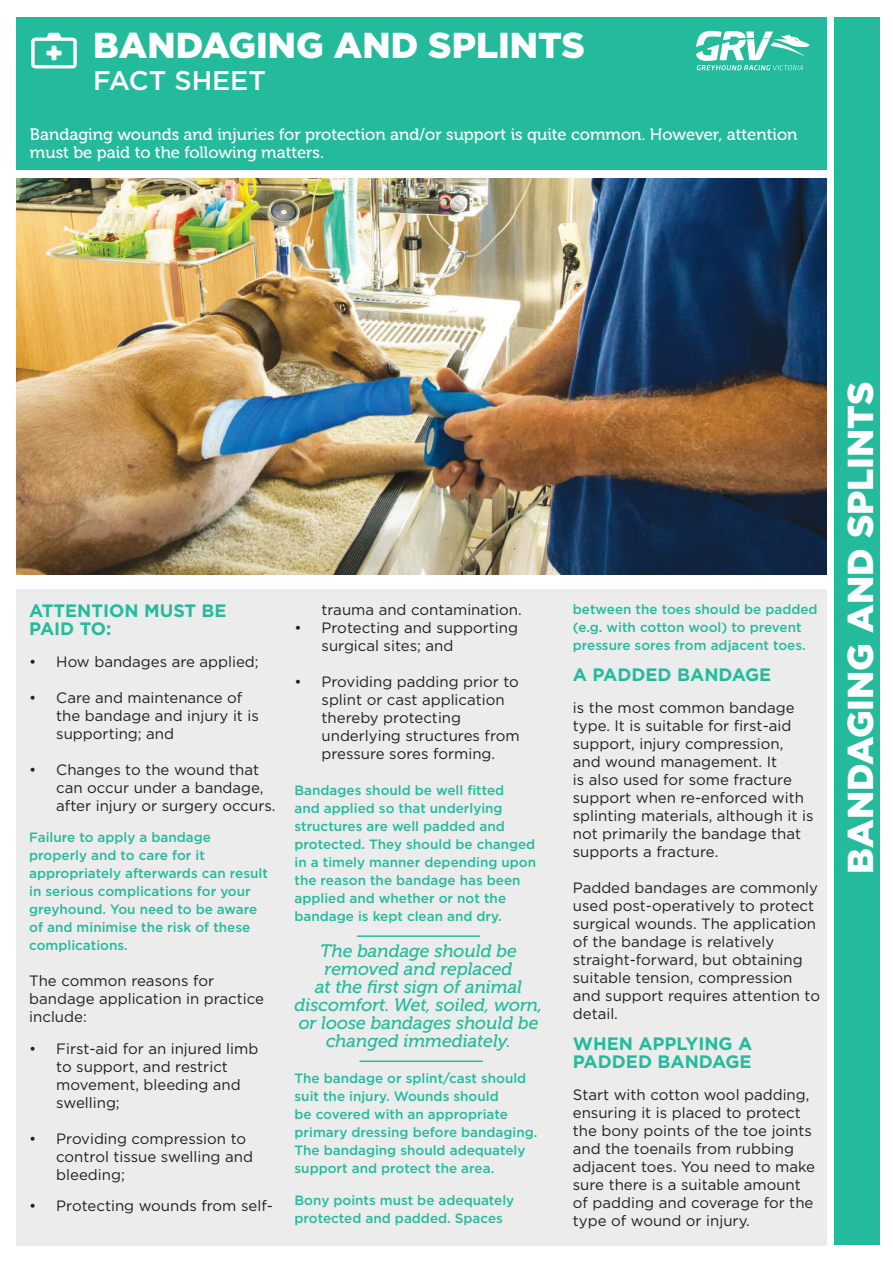
<style>
.page{position:relative;width:893px;height:1263px;background:#fff}
.page>*{position:absolute;margin:0;border:0;box-sizing:border-box;transform-origin:0 0}
.Main_Heading{font:900 36px "Gotham";color:#fff}
.Main_Heading-2{font:500 27px "Gotham";color:#fff}
.Body_text_copy{font:italic 18px/18px "Museo 500";color:#24bb9d;text-align:center}
.Body_text_copy-2{font:700 18px/18px "Gotham";color:#24bb9d}
.Sub_headings{font:700 18px/18px "Gotham";color:#24bb9d}
.Quotes_and_details{font:16.5px/18px "Museo 500";color:#fff}
.Body_text_copy-3{font:15px/18px "Gotham";color:#231f20}
.Body_text_copy-4{font:500 13.5px/18px "Gotham";color:#24bb9d}
</style>
<div class="page">
<div style="left:16px;top:589px;width:810px;height:656px;background:#ececec"></div>
<div style="left:16px;top:17px;width:810px;height:153px;background:#24bb9d"></div>
<div style="left:834px;top:17px;width:45px;height:1228px;background:#24bb9d"></div>
<img style="left:16px;top:178px;width:810px;height:396px">
<svg style="left:696px;top:31px;width:114px;height:39px"></svg>
<svg style="left:31px;top:33px;width:46px;height:36px"></svg>
<hr style="left:357px;top:935px;width:123px;height:2px;background:#24bb9d">
<hr style="left:360px;top:1060px;width:123px;height:2px;background:#24bb9d">
<p class="Main_Heading" style="left:93px;top:21px;width:493px">BANDAGING AND SPLINTS</p>
<p class="Main_Heading-2" style="left:93px;top:62px;width:174px">FACT SHEET</p>
<p class="Quotes_and_details" style="left:30px;top:125px;width:769px">Bandaging wounds and injuries for protection and/or support is quite common. However, attention must be paid to the following matters.</p>
<p class="Sub_headings" style="left:29px;top:602px;width:199px">ATTENTION MUST BE<br>PAID TO:</p>
<p class="Body_text_copy-3" style="left:29px;top:652px;width:231px">• How bandages are applied;</p>
<p class="Body_text_copy-3" style="left:56px;top:688px;width:204px;text-indent:-27px">• Care and maintenance of the bandage and injury it is supporting; and</p>
<p class="Body_text_copy-3" style="left:56px;top:760px;width:221px;text-indent:-27px">• Changes to the wound that can occur under a bandage, after injury or surgery occurs.</p>
<p class="Body_text_copy-4" style="left:29px;top:828px;width:240px">Failure to apply a bandage properly and to care for it appropriately afterwards can result in serious complications for your greyhound. You need to be aware of and minimise the risk of these complications.</p>
<p class="Body_text_copy-3" style="left:29px;top:972px;width:236px">The common reasons for bandage application in practice include:</p>
<p class="Body_text_copy-3" style="left:56px;top:1039px;width:204px;text-indent:-27px">• First-aid for an injured limb to support, and restrict movement, bleeding and swelling;</p>
<p class="Body_text_copy-3" style="left:56px;top:1129px;width:198px;text-indent:-27px">• Providing compression to control tissue swelling and bleeding;</p>
<p class="Body_text_copy-3" style="left:29px;top:1197px;width:245px">• Protecting wounds from self-</p>
<p class="Body_text_copy-3" style="left:322px;top:600px;width:202px">trauma and contamination.</p>
<p class="Body_text_copy-3" style="left:322px;top:618px;width:198px;text-indent:-27px">• Protecting and supporting surgical sites; and</p>
<p class="Body_text_copy-3" style="left:322px;top:672px;width:200px;text-indent:-27px">• Providing padding prior to splint or cast application thereby protecting underlying structures from pressure sores forming.</p>
<p class="Body_text_copy-4" style="left:295px;top:781px;width:243px">Bandages should be well fitted<br>and applied so that underlying structures are well padded and protected. They should be changed in a timely manner depending upon the reason the bandage has been applied and whether or not the bandage is kept clean and dry.</p>
<p class="Body_text_copy" style="left:295px;top:942px;width:250px">The bandage should be removed and replaced<br>at the first sign of animal discomfort. Wet, soiled, worn, or loose bandages should be changed immediately.</p>
<p class="Body_text_copy-4" style="left:295px;top:1069px;width:244px">The bandage or splint/cast should suit the injury. Wounds should<br>be covered with an appropriate primary dressing before bandaging.<br>The bandaging should adequately support and protect the area.</p>
<p class="Body_text_copy-4" style="left:295px;top:1190px;width:221px">Bony points must be adequately protected and padded. Spaces</p>
<p class="Body_text_copy-4" style="left:573px;top:600px;width:246px">between the toes should be padded (e.g. with cotton wool) to prevent pressure sores from adjacent toes.</p>
<p class="Body_text_copy-2" style="left:573px;top:666px;width:200px">A PADDED BANDAGE</p>
<p class="Body_text_copy-3" style="left:573px;top:698px;width:242px">is the most common bandage type. It is suitable for first-aid support, injury compression, and wound management. It<br>is also used for some fracture support when re-enforced with splinting materials, although it is not primarily the bandage that supports a fracture.</p>
<p class="Body_text_copy-3" style="left:573px;top:878px;width:249px">Padded bandages are commonly used post-operatively to protect surgical wounds. The application of the bandage is relatively straight-forward, but obtaining suitable tension, compression and support requires attention to detail.</p>
<p class="Body_text_copy-2" style="left:573px;top:1035px;width:181px">WHEN APPLYING A<br>PADDED BANDAGE</p>
<p class="Body_text_copy-3" style="left:573px;top:1085px;width:244px">Start with cotton wool padding, ensuring it is placed to protect the bony points of the toe joints and the toenails from rubbing adjacent toes. You need to make sure there is a suitable amount of padding and coverage for the type of wound or injury.</p>
<p class="Main_Heading" style="left:835px;top:873px;width:493px;rotate:-90deg">BANDAGING AND SPLINTS</p>
</div>
